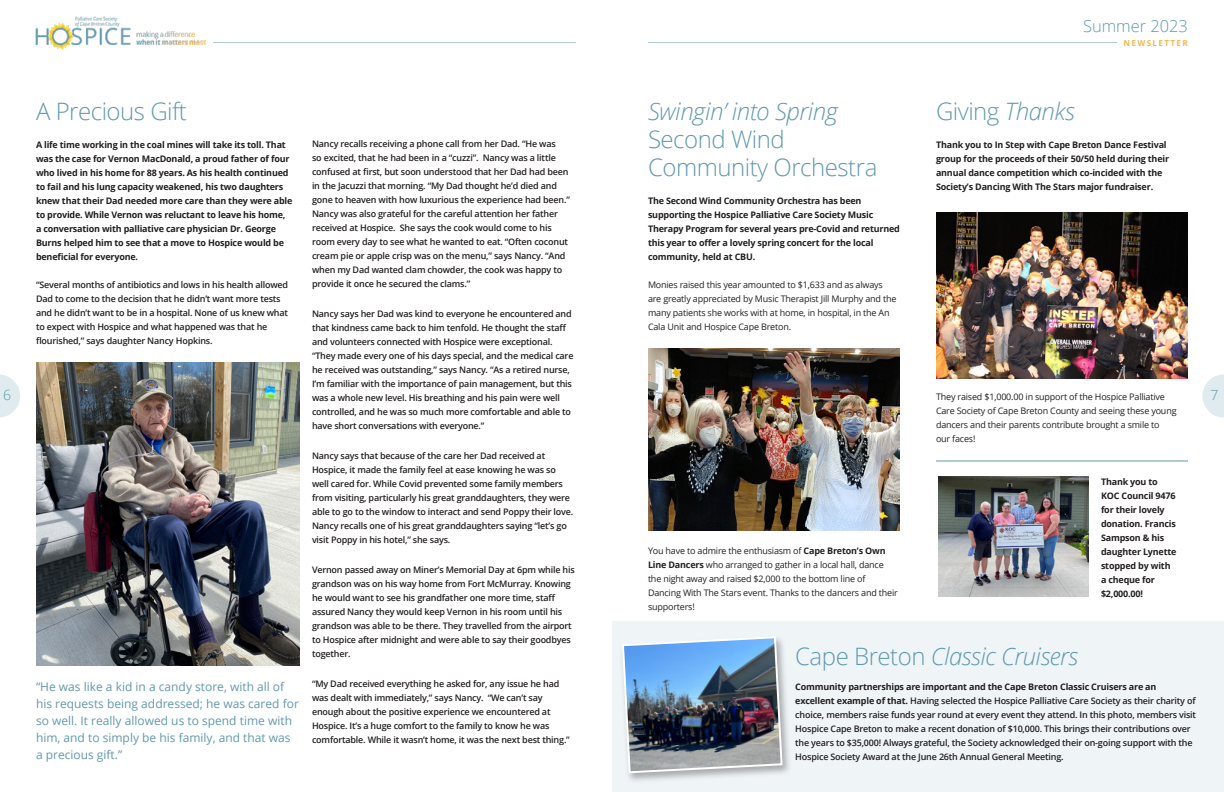
<style>
.page{position:relative;width:1224px;height:792px;background:#fff}
.page>*{position:absolute;margin:0;border:0;box-sizing:border-box;transform-origin:0 0}
.t1{font:italic 300 24px/28px "Open Sans";letter-spacing:-.02em;color:#6099af}
.t2{font:300 24px "Open Sans";letter-spacing:-.02em;color:#6099af}
.t3{font:300 16.4px "Open Sans";color:#6099af}
.t4{font:300 14px "Open Sans";color:#6099af}
.t5{font:12px/17px "Open Sans";color:#6099af}
.t6{font:600 9px/14px "Open Sans";letter-spacing:-.02em;color:#231f20}
.t7{font:700 9px/14px "Open Sans";letter-spacing:-.02em;color:#231f20}
.t8{font:9px/14px "Open Sans";letter-spacing:-.02em;color:#231f20}
.t9{font:700 8.2px "Open Sans";letter-spacing:.16em;color:#f0b84e}
.s1{font-style:italic}
.s2{font-style:normal}
.s3{font-weight:700}
</style>
<div class="page">
<svg style="left:0;top:374px;width:20px;height:44px"></svg>
<svg style="left:1202px;top:374px;width:22px;height:44px"></svg>
<div style="left:612px;top:622px;width:612px;height:170px;background:#eff5f7"></div>
<img style="left:36px;top:362px;width:264px;height:303px">
<hr style="left:213px;top:42px;width:363px;height:1px;background:#6099af">
<img style="left:35px;top:16px;width:171px;height:34px">
<div style="left:619px;top:635px;width:173px;height:149px;background:#231f20;opacity:.35"></div>
<img style="left:621px;top:635px;width:163px;height:139px">
<img style="left:936px;top:212px;width:252px;height:166px">
<img style="left:648px;top:348px;width:252px;height:183px">
<img style="left:938px;top:476px;width:150px;height:121px">
<hr style="left:936px;top:461px;width:252px;height:1px;background:#6099af">
<hr style="left:648px;top:42px;width:469px;height:1px;background:#6099af">
<p class="t3" style="left:1083px;top:15px;width:106px">Summer 2023</p>
<p class="t9" style="left:1124px;top:37px;width:66px">NEWSLETTER</p>
<p class="t2" style="left:36px;top:95px;width:152px">A Precious Gift</p>
<p class="t7" style="left:36px;top:138px;width:255px">A life time working in the coal mines will take its toll. That was the case for Vernon MacDonald, a proud father of four who lived in his home for 88 years. As his health continued</p>
<p class="t7" style="left:36px;top:180px;width:258px">to fail and his lung capacity weakened, his two daughters knew that their Dad needed more care than they were able to provide. While Vernon was reluctant to leave his home,</p>
<p class="t7" style="left:36px;top:222px;width:250px">a conversation with palliative care physician Dr. George<br>Burns helped him to see that a move to Hospice would be beneficial for everyone.</p>
<p class="t6" style="left:36px;top:278px;width:254px">“Several months of antibiotics and lows in his health allowed Dad to come to the decision that he didn’t want more tests and he didn’t want to be in a hospital. None of us knew what to expect with Hospice and what happened was that he flourished,” says daughter Nancy Hopkins.</p>
<p class="t2" style="left:936px;top:95px;width:140px">Giving <span class="s1">Thanks</span></p>
<p class="t7" style="left:936px;top:138px;width:235px">Thank you to In Step with Cape Breton Dance Festival group for the proceeds of their 50/50 held during their annual dance competition which co-incided with the Society’s Dancing With The Stars major fundraiser.</p>
<p class="t1" style="left:648px;top:97px;width:191px">Swingin’ into Spring<br><span class="s2">Second Wind</span></p>
<p class="t2" style="left:648px;top:151px;width:231px">Community Orchestra</p>
<p class="t7" style="left:648px;top:194px;width:253px">The Second Wind Community Orchestra has been supporting the Hospice Palliative Care Society Music Therapy Program for several years pre-Covid and returned this year to offer a lovely spring concert for the local community, held at CBU.</p>
<p class="t8" style="left:648px;top:278px;width:250px">Monies raised this year amounted to $1,633 and as always are greatly appreciated by Music Therapist Jill Murphy and the many patients she works with at home, in hospital, in the An Cala Unit and Hospice Cape Breton.</p>
<p class="t6" style="left:312px;top:137px;width:260px">Nancy recalls receiving a phone call from her Dad. “He was<br>so excited, that he had been in a “cuzzi”. Nancy was a little confused at first, but soon understood that her Dad had been in the Jacuzzi that morning. “My Dad thought he’d died and gone to heaven with how luxurious the experience had been.” Nancy was also grateful for the careful attention her father received at Hospice. She says the cook would come to his room every day to see what he wanted to eat. “Often coconut cream pie or apple crisp was on the menu,” says Nancy. “And when my Dad wanted clam chowder, the cook was happy to provide it once he secured the clams.”</p>
<p class="t6" style="left:312px;top:307px;width:263px">Nancy says her Dad was kind to everyone he encountered and that kindness came back to him tenfold. He thought the staff and volunteers connected with Hospice were exceptional. “They made every one of his days special, and the medical care he received was outstanding,” says Nancy. “As a retired nurse, I’m familiar with the importance of pain management, but this was a whole new level. His breathing and his pain were well controlled, and he was so much more comfortable and able to have short conversations with everyone.”</p>
<p class="t6" style="left:312px;top:449px;width:263px">Nancy says that because of the care her Dad received at Hospice, it made the family feel at ease knowing he was so well cared for. While Covid prevented some family members from visiting, particularly his great granddaughters, they were able to go to the window to interact and send Poppy their love.<br>Nancy recalls one of his great granddaughters saying “let’s go visit Poppy in his hotel,” she says.</p>
<p class="t6" style="left:312px;top:563px;width:264px">Vernon passed away on Miner’s Memorial Day at 6pm while his grandson was on his way home from Fort McMurray. Knowing he would want to see his grandfather one more time, staff assured Nancy they would keep Vernon in his room until his grandson was able to be there. They travelled from the airport to Hospice after midnight and were able to say their goodbyes together.</p>
<p class="t6" style="left:312px;top:677px;width:259px">“My Dad received everything he asked for, any issue he had was dealt with immediately,” says Nancy. “We can’t say enough about the positive experience we encountered at Hospice. It’s a huge comfort to the family to know he was comfortable. While it wasn’t home, it was the next best thing.”</p>
<p class="t4" style="left:3px;top:386px;width:9px">6</p>
<p class="t4" style="left:1211px;top:386px;width:9px">7</p>
<p class="t8" style="left:936px;top:390px;width:242px">They raised $1,000.00 in support of the Hospice Palliative<br>Care Society of Cape Breton County and seeing these young dancers and their parents contribute brought a smile to</p>
<p class="t8" style="left:936px;top:432px;width:41px">our faces!</p>
<p class="t7" style="left:1101px;top:474px;width:77px">Thank you to<br>KOC Council 9476 for their lovely donation. Francis<br>Sampson &amp; his daughter Lynette stopped by with</p>
<p class="t7" style="left:1101px;top:572px;width:56px">a cheque for $2,000.00!</p>
<p class="t8" style="left:648px;top:544px;width:251px">You have to admire the enthusiasm of <span class="s3">Cape Breton’s Own Line Dancers</span> who arranged to gather in a local hall, dance the night away and raised $2,000 to the bottom line of Dancing With The Stars event. Thanks to the dancers and their supporters!</p>
<p class="t1" style="left:795px;top:642px;width:285px"><span class="s2">Cape Breton</span> Classic Cruisers</p>
<p class="t5" style="left:36px;top:678px;width:264px">“He was like a kid in a candy store, with all of his requests being addressed; he was cared for so well. It really allowed us to spend time with him, and to simply be his family, and that was a precious gift.”</p>
<p class="t6" style="left:795px;top:680px;width:402px"><span class="s3">Community partnerships are important and the Cape Breton Classic Cruisers are an excellent example of that.</span> Having selected the Hospice Palliative Care Society as their charity of choice, members raise funds year round at every event they attend. In this photo, members visit Hospice Cape Breton to make a recent donation of $10,000. This brings their contributions over the years to $35,000! Always grateful, the Society acknowledged their on-going support with the Hospice Society Award at the June 26th Annual General Meeting.</p>
</div>
